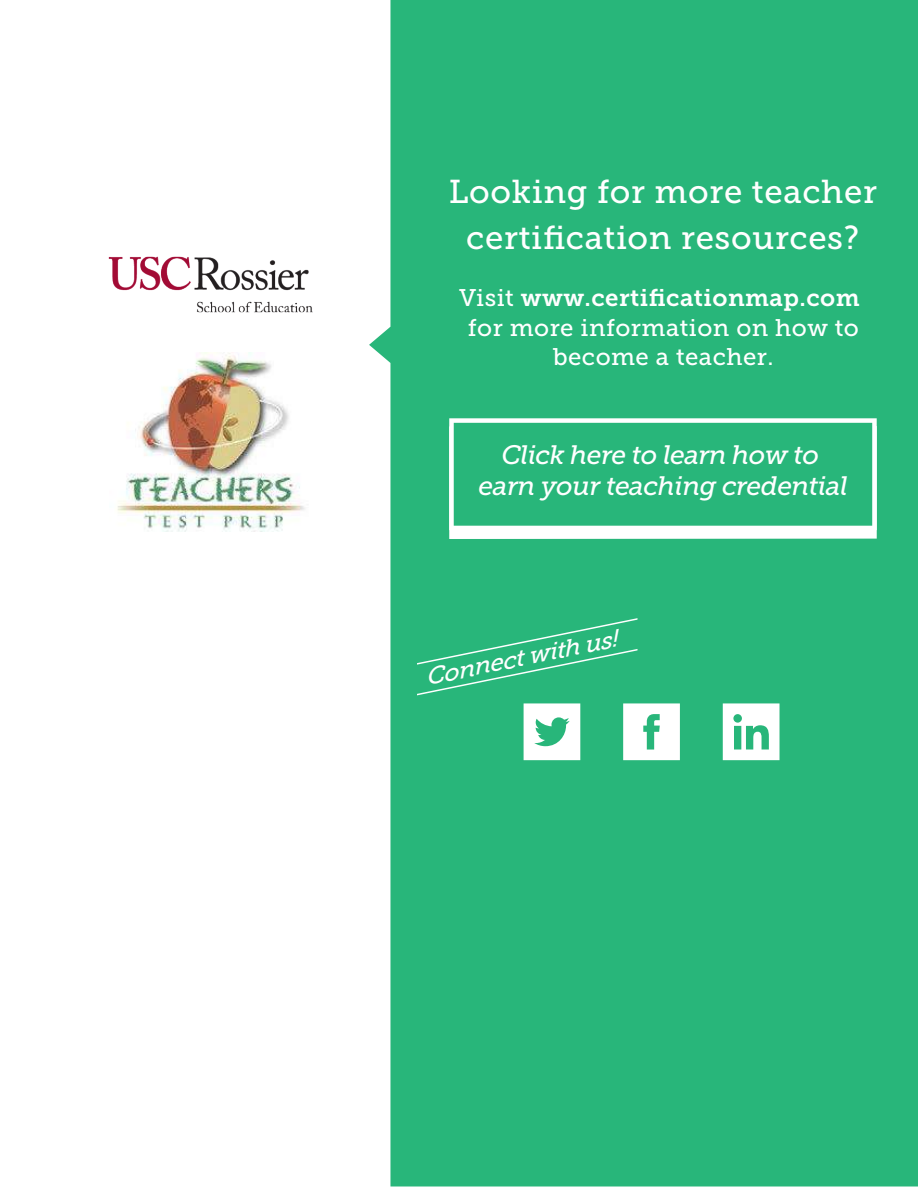
<style>
.page{position:relative;width:918px;height:1188px;background:#fff}
.page>*{position:absolute;margin:0;border:0;box-sizing:border-box;transform-origin:0 0}
.t1{font:33px/45.6px "Museo Slab 500";letter-spacing:.02em;color:#fff;text-align:center}
.t2{font:italic 26.55px/31.8px "Museo Slab 500";letter-spacing:-.02em;color:#fff;text-align:center}
.t3{font:24px/28.8px "Museo Slab 500";letter-spacing:.02em;color:#fff;text-align:center}
.t4{font:24px "Museo Slab 700";letter-spacing:.02em;color:#fff}
.t5{font:italic 23.55px "Museo Slab 500";color:#fff;scale:1.04 1}
.s1{font-family:"Museo Slab 500"}
</style>
<div class="page">
<img style="left:117px;top:353px;width:188px;height:179px">
<img style="left:108px;top:256px;width:205px;height:57px">
<div style="left:369px;top:0;width:549px;height:1186px;background:#28b67a"></div>
<div style="left:449px;top:426px;width:428px;height:113px;background:#fff"></div>
<svg style="left:449px;top:418px;width:428px;height:112px;background:#3dbd87"></svg>
<svg style="left:524px;top:703px;width:56px;height:57px"></svg>
<svg style="left:623px;top:703px;width:57px;height:57px"></svg>
<svg style="left:723px;top:703px;width:57px;height:57px"></svg>
<div style="left:417px;top:618px;width:221px;height:77px;background:#28b67a"></div>
<p class="t1" style="left:449px;top:169px;width:430px">Looking for more teacher certification resources?</p>
<p class="t4" style="left:459px;top:284px;width:402px"><span class="s1">Visit</span> www.certificationmap.com</p>
<p class="t3" style="left:468px;top:314px;width:393px">for more information on how to become a teacher.</p>
<p class="t2" style="left:479px;top:439px;width:371px">Click here to learn how to earn your teaching credential</p>
<p class="t5" style="left:423px;top:665px;width:189px;rotate:-12deg">Connect with us!</p>
</div>
